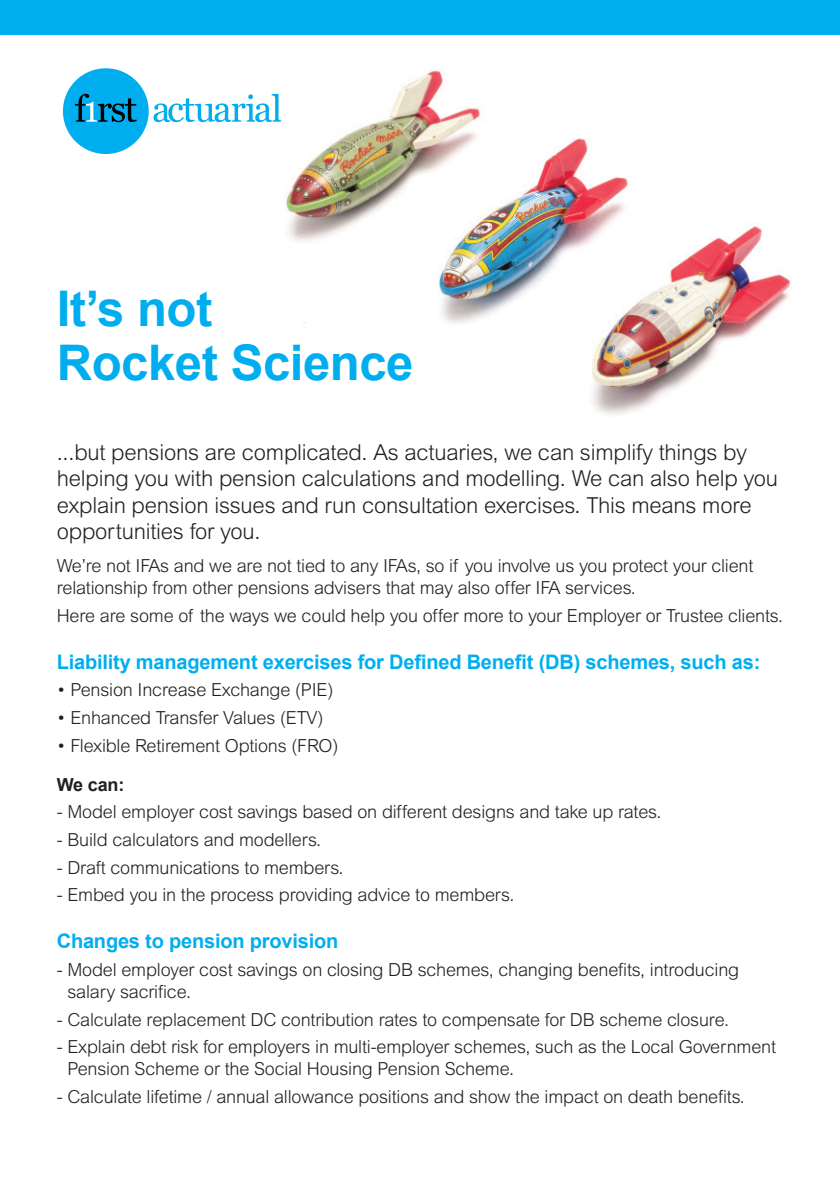
<style>
.page{position:relative;width:840px;height:1191px;background:#fff}
.page>*{position:absolute;margin:0;border:0;box-sizing:border-box;transform-origin:0 0}
.t1{font:700 49px/53.6px "Arial";letter-spacing:-.01em;color:#00aeef}
.t2{font:300 22px/26.4px "Arial";letter-spacing:-.01em;color:#231f20}
.t3{font:700 20px "Arial";letter-spacing:-.01em;color:#00aeef}
.t4{font:300 18px/22px "Arial";letter-spacing:-.01em;color:#231f20}
.t5{font:700 18px "Arial";color:#231f20}
</style>
<div class="page">
<img style="left:184px;top:34px;width:655px;height:381px">
<div style="left:63px;top:68px;width:86px;height:86px;background:#00aeef;border-radius:50%"></div>
<svg style="left:75px;top:94px;width:61px;height:28px"></svg>
<svg style="left:153px;top:94px;width:128px;height:28px"></svg>
<div style="left:0;top:0;width:839px;height:34px;background:#00aeef"></div>
<h1 class="t1" style="left:57px;top:284px;width:358px">It’s not<br>Rocket Science</h1>
<p class="t2" style="left:57px;top:439px;width:722px">...but pensions are complicated. As actuaries, we can simplify things by helping you with pension calculations and modelling. We can also help you explain pension issues and run consultation exercises. This means more opportunities for you.</p>
<p class="t4" style="left:57px;top:555px;width:697px">We’re not IFAs and we are not tied to any IFAs, so if you involve us you protect your client relationship from other pensions advisers that may also offer IFA services.</p>
<p class="t4" style="left:57px;top:604px;width:727px">Here are some of the ways we could help you offer more to your Employer or Trustee clients.</p>
<p class="t3" style="left:57px;top:648px;width:704px">Liability management exercises for Defined Benefit (DB) schemes, such as:</p>
<p class="t4" style="left:57px;top:679px;width:278px">• Pension Increase Exchange (PIE)</p>
<p class="t4" style="left:57px;top:706px;width:268px">• Enhanced Transfer Values (ETV)</p>
<p class="t4" style="left:57px;top:734px;width:283px">• Flexible Retirement Options (FRO)</p>
<p class="t5" style="left:57px;top:772px;width:69px">We can:</p>
<p class="t4" style="left:57px;top:801px;width:605px">- Model employer cost savings based on different designs and take up rates.</p>
<p class="t4" style="left:57px;top:828px;width:266px">- Build calculators and modellers.</p>
<p class="t4" style="left:57px;top:856px;width:288px">- Draft communications to members.</p>
<p class="t4" style="left:57px;top:884px;width:459px">- Embed you in the process providing advice to members.</p>
<p class="t3" style="left:57px;top:928px;width:283px">Changes to pension provision</p>
<p class="t4" style="left:67px;top:958px;width:673px;text-indent:-11px">- Model employer cost savings on closing DB schemes, changing benefits, introducing salary sacrifice.</p>
<p class="t4" style="left:57px;top:1008px;width:673px">- Calculate replacement DC contribution rates to compensate for DB scheme closure.</p>
<p class="t4" style="left:67px;top:1035px;width:709px;text-indent:-11px">- Explain debt risk for employers in multi-employer schemes, such as the Local Government<br>Pension Scheme or the Social Housing Pension Scheme.</p>
<p class="t4" style="left:57px;top:1085px;width:689px">- Calculate lifetime / annual allowance positions and show the impact on death benefits.</p>
</div>
